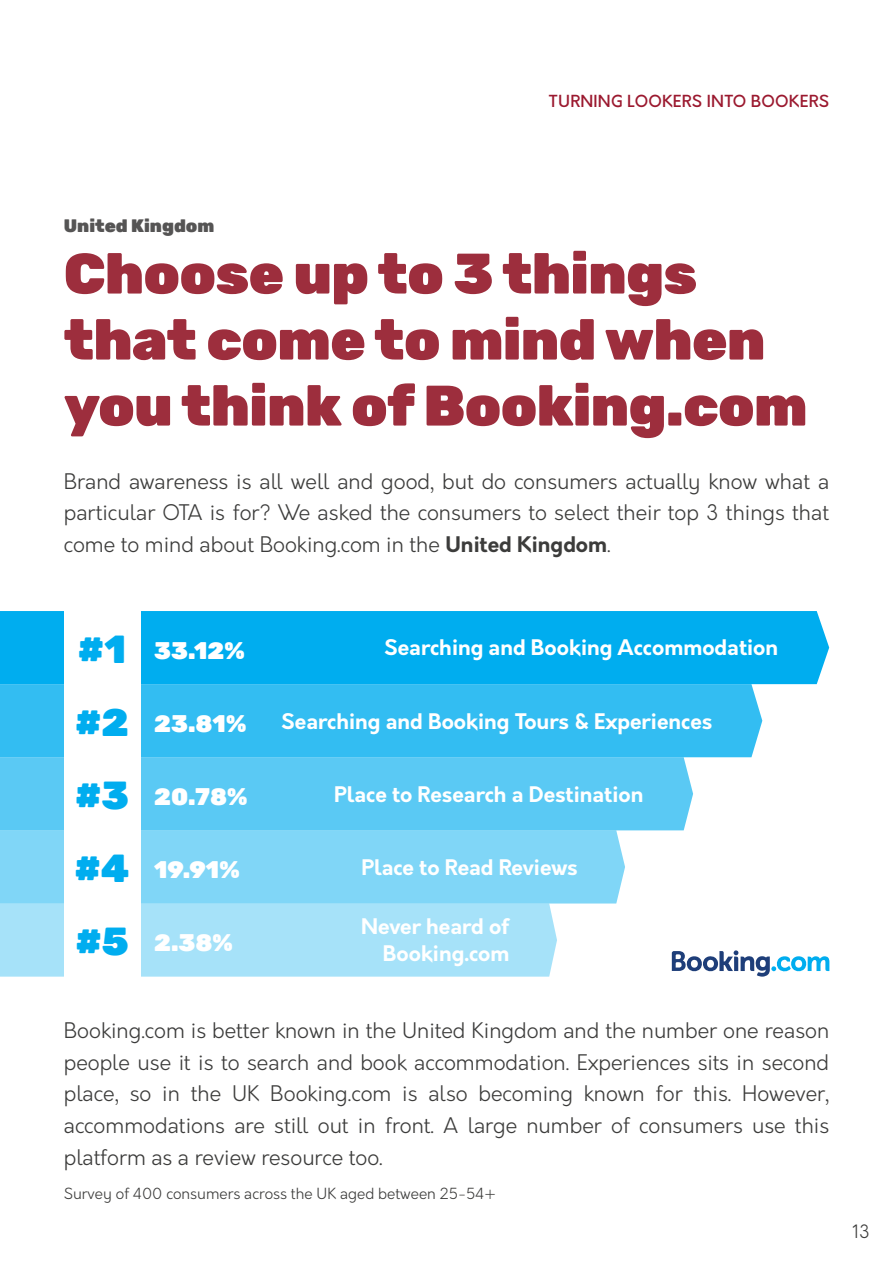
<style>
.page{position:relative;width:893px;height:1263px;background:#fff}
.page>*{position:absolute;margin:0;border:0;box-sizing:border-box;transform-origin:0 0}
.t1{font:900 57px/66px "Rubik";letter-spacing:-.01em;color:#9d2e3d}
.t2{font:900 39px/73.1px "Rubik";color:#00adef;text-align:justify}
.t3{font:900 24px "Rubik";color:#fff}
.t4{font:300 21px/31.5px "Orkney";color:#3c3c3b;text-align:justify}
.t5{font:700 21px/27px "Orkney";color:#fff;text-align:right}
.t6{font:900 18px "Rubik";color:#555454}
.t7{font:300 18px "Orkney";color:#3c3c3b}
.t8{font:500 16.35px "Orkney";letter-spacing:.01em;color:#9b192f}
.t9{font:300 15px "Orkney";color:#3c3c3b}
.s1{font-weight:700}
</style>
<div class="page">
<div style="left:0;top:757px;width:693px;height:73px;background:#5ac9f4"></div>
<div style="left:0;top:611px;width:829px;height:73px;background:#00adef"></div>
<div style="left:0;top:684px;width:762px;height:73px;background:#33bdf2"></div>
<div style="left:0;top:830px;width:625px;height:73px;background:#80d6f7"></div>
<div style="left:64px;top:611px;width:76px;height:73px;background:#fff"></div>
<div style="left:64px;top:684px;width:76px;height:73px;background:#fff"></div>
<div style="left:64px;top:757px;width:76px;height:73px;background:#fff"></div>
<div style="left:64px;top:830px;width:76px;height:73px;background:#fff"></div>
<div style="left:0;top:903px;width:557px;height:74px;background:#a6e2f9"></div>
<div style="left:64px;top:903px;width:76px;height:74px;background:#fff"></div>
<svg style="left:672px;top:950px;width:157px;height:27px"></svg>
<p class="t8" style="left:548px;top:90px;width:282px">TURNING LOOKERS INTO BOOKERS</p>
<p class="t6" style="left:64px;top:215px;width:152px">United Kingdom</p>
<h1 class="t1" style="left:64px;top:241px;width:745px">Choose up to 3 things that come to mind when you think of Booking.com</h1>
<p class="t4" style="left:64px;top:466px;width:767px">Brand awareness is all well and good, but do consumers actually know what a particular OTA is for? We asked the consumers to select their top 3 things that come to mind about Booking.com in the <span class="s1">United Kingdom</span>.</p>
<h2 class="t2" style="left:75px;top:613px;width:57px">#1 #2 #3 #4</h2>
<p class="t5" style="left:384px;top:635px;width:395px">Searching and Booking Accommodation</p>
<p class="t3" style="left:154px;top:636px;width:92px">33.12%</p>
<p class="t5" style="left:281px;top:708px;width:432px">Searching and Booking Tours &amp; Experiences</p>
<p class="t3" style="left:154px;top:709px;width:94px">23.81%</p>
<p class="t5" style="left:334px;top:781px;width:311px">Place to Research a Destination</p>
<p class="t3" style="left:154px;top:783px;width:95px">20.78%</p>
<p class="t5" style="left:361px;top:854px;width:218px">Place to Read Reviews</p>
<p class="t3" style="left:154px;top:856px;width:87px">19.91%</p>
<h2 class="t2" style="left:75px;top:905px;width:55px">#5</h2>
<p class="t5" style="left:361px;top:914px;width:150px">Never heard of<br>Booking.com</p>
<p class="t3" style="left:154px;top:929px;width:80px">2.38%</p>
<p class="t4" style="left:64px;top:1015px;width:767px">Booking.com is better known in the United Kingdom and the number one reason people use it is to search and book accommodation. Experiences sits in second place, so in the UK Booking.com is also becoming known for this. However, accommodations are still out in front. A large number of consumers use this platform as a review resource too.</p>
<p class="t9" style="left:64px;top:1184px;width:434px">Survey of 400 consumers across the UK aged between 25-54+</p>
<p class="t7" style="left:852px;top:1220px;width:19px">13</p>
</div>
